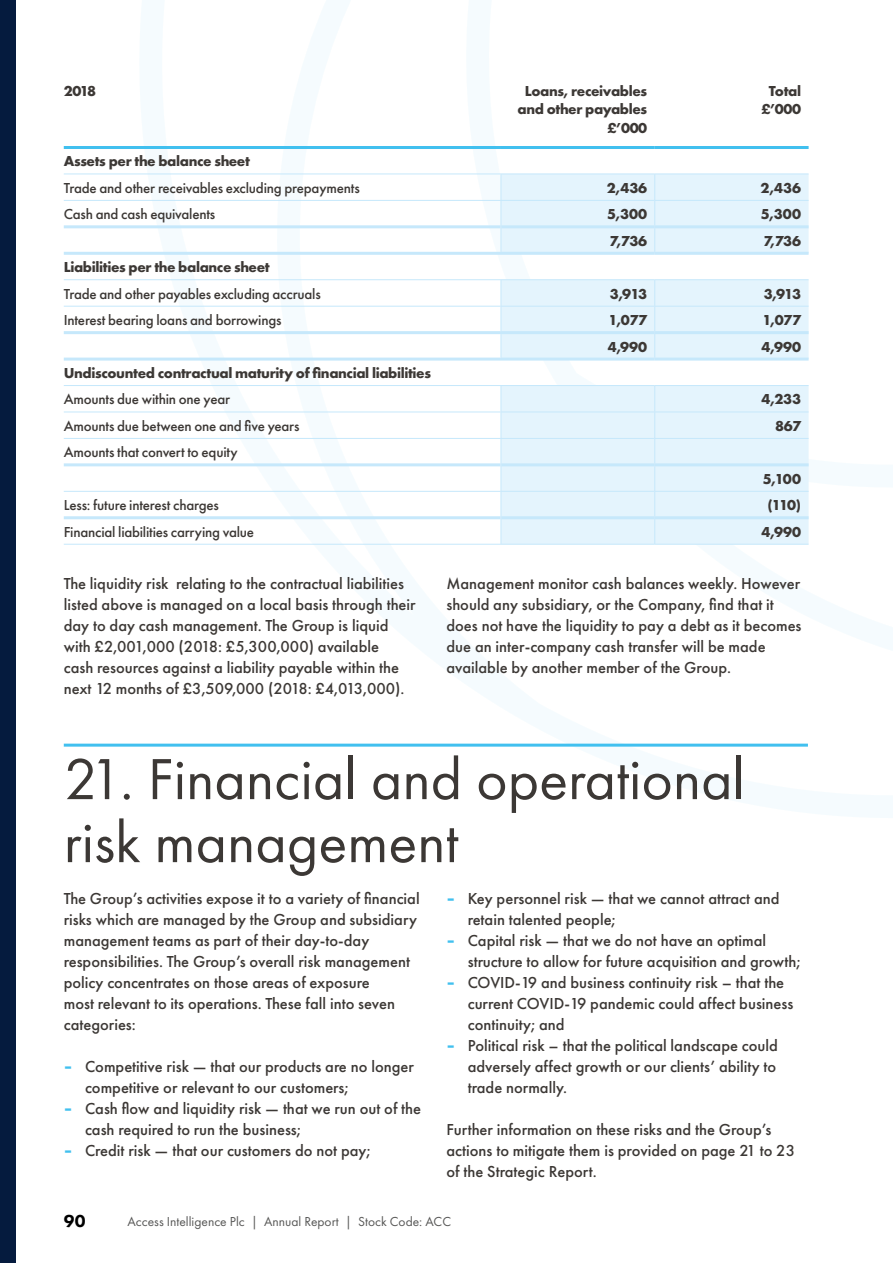
<style>
.page{position:relative;width:893px;height:1263px;background:#fff}
.page>*{position:absolute;margin:0;border:0;box-sizing:border-box;transform-origin:0 0}
.t1{font:60px/63px "Futura PT";color:#3c3835}
.t2{font:800 18px "Futura PT";color:#000}
.t3{font:500 16.5px/21px "Futura PT";color:#3c3835}
.t4{font:500 15px "Futura PT";letter-spacing:-.015em;color:#3c3835}
.t5{font:700 15px/18px "Futura PT";letter-spacing:-.025em;color:#3c3835;text-align:right}
.t6{font:13.5px "Futura PT";color:#575756}
.s1{font-family:"Work Sans";font-weight:700;color:#41c0ef}
</style>
<div class="page">
<svg style="left:126px;top:149px;width:683px;height:595px"></svg>
<div style="left:0;top:0;width:16px;height:1263px;background:#051b3e"></div>
<svg style="left:501px;top:175px;width:308px;height:369px;fill:#e4f4fd"></svg>
<hr style="left:64px;top:200px;width:437px;height:1px;background:#c6e8fb">
<hr style="left:501px;top:200px;width:154px;height:1px;background:#c6e8fb">
<hr style="left:655px;top:200px;width:154px;height:1px;background:#c6e8fb">
<svg style="left:654px;top:175px;width:1px;height:77px"></svg>
<hr style="left:64px;top:306px;width:437px;height:1px;background:#c6e8fb">
<hr style="left:501px;top:306px;width:154px;height:1px;background:#c6e8fb">
<hr style="left:655px;top:306px;width:154px;height:1px;background:#c6e8fb">
<svg style="left:654px;top:280px;width:1px;height:78px"></svg>
<hr style="left:64px;top:412px;width:437px;height:1px;background:#c6e8fb">
<hr style="left:501px;top:412px;width:154px;height:1px;background:#c6e8fb">
<hr style="left:655px;top:412px;width:154px;height:1px;background:#c6e8fb">
<hr style="left:64px;top:438px;width:437px;height:1px;background:#c6e8fb">
<hr style="left:501px;top:438px;width:154px;height:1px;background:#c6e8fb">
<hr style="left:655px;top:438px;width:154px;height:1px;background:#c6e8fb">
<hr style="left:64px;top:491px;width:437px;height:1px;background:#c6e8fb">
<hr style="left:501px;top:491px;width:154px;height:1px;background:#c6e8fb">
<hr style="left:655px;top:491px;width:154px;height:1px;background:#c6e8fb">
<svg style="left:654px;top:386px;width:1px;height:158px"></svg>
<hr style="left:64px;top:225px;width:437px;height:3px;background:#c6e8fb">
<hr style="left:501px;top:225px;width:154px;height:3px;background:#c6e8fb">
<hr style="left:655px;top:225px;width:154px;height:3px;background:#c6e8fb">
<hr style="left:64px;top:463px;width:437px;height:3px;background:#c6e8fb">
<hr style="left:501px;top:463px;width:154px;height:3px;background:#c6e8fb">
<hr style="left:655px;top:463px;width:154px;height:3px;background:#c6e8fb">
<hr style="left:64px;top:516px;width:437px;height:3px;background:#c6e8fb">
<hr style="left:501px;top:516px;width:154px;height:3px;background:#c6e8fb">
<hr style="left:655px;top:516px;width:154px;height:3px;background:#c6e8fb">
<hr style="left:64px;top:544px;width:437px;height:1px;background:#c6e8fb">
<svg style="left:501px;top:175px;width:1px;height:77px"></svg>
<svg style="left:501px;top:280px;width:1px;height:78px"></svg>
<svg style="left:501px;top:386px;width:1px;height:158px"></svg>
<hr style="left:501px;top:544px;width:154px;height:1px;background:#c6e8fb">
<hr style="left:655px;top:544px;width:154px;height:1px;background:#c6e8fb">
<hr style="left:64px;top:146px;width:437px;height:3px;background:#41c0ef">
<hr style="left:501px;top:146px;width:154px;height:3px;background:#41c0ef">
<hr style="left:655px;top:146px;width:154px;height:3px;background:#41c0ef">
<hr style="left:64px;top:174px;width:437px;height:1px;background:#c6e8fb">
<hr style="left:501px;top:174px;width:154px;height:1px;background:#c6e8fb">
<hr style="left:655px;top:174px;width:154px;height:1px;background:#c6e8fb">
<hr style="left:64px;top:331px;width:437px;height:3px;background:#c6e8fb">
<hr style="left:501px;top:331px;width:154px;height:3px;background:#c6e8fb">
<hr style="left:655px;top:331px;width:154px;height:3px;background:#c6e8fb">
<hr style="left:64px;top:252px;width:437px;height:3px;background:#c6e8fb">
<hr style="left:501px;top:252px;width:154px;height:3px;background:#c6e8fb">
<hr style="left:655px;top:252px;width:154px;height:3px;background:#c6e8fb">
<hr style="left:64px;top:358px;width:437px;height:3px;background:#c6e8fb">
<hr style="left:501px;top:358px;width:154px;height:3px;background:#c6e8fb">
<hr style="left:655px;top:358px;width:154px;height:3px;background:#c6e8fb">
<hr style="left:64px;top:385px;width:437px;height:1px;background:#c6e8fb">
<hr style="left:501px;top:385px;width:154px;height:1px;background:#c6e8fb">
<hr style="left:655px;top:385px;width:154px;height:1px;background:#c6e8fb">
<hr style="left:64px;top:279px;width:437px;height:1px;background:#c6e8fb">
<hr style="left:501px;top:279px;width:154px;height:1px;background:#c6e8fb">
<hr style="left:655px;top:279px;width:154px;height:1px;background:#c6e8fb">
<hr style="left:64px;top:744px;width:744px;height:3px;background:#41c0ef">
<p class="t5" style="left:64px;top:82px;width:34px">2018</p>
<p class="t5" style="left:518px;top:82px;width:131px">Loans, receivables and other payables £’000</p>
<p class="t5" style="left:761px;top:82px;width:41px;text-align:center">Total £’000</p>
<p class="t5" style="left:64px;top:152px;width:188px">Assets per the balance sheet</p>
<p class="t4" style="left:64px;top:179px;width:297px">Trade and other receivables excluding prepayments</p>
<p class="t5" style="left:607px;top:178px;width:42px">2,436</p>
<p class="t5" style="left:760px;top:178px;width:42px">2,436</p>
<p class="t4" style="left:64px;top:205px;width:153px">Cash and cash equivalents</p>
<p class="t5" style="left:607px;top:205px;width:42px">5,300</p>
<p class="t5" style="left:761px;top:205px;width:42px">5,300</p>
<p class="t5" style="left:609px;top:231px;width:39px">7,736</p>
<p class="t5" style="left:763px;top:231px;width:39px">7,736</p>
<p class="t5" style="left:64px;top:258px;width:207px">Liabilities per the balance sheet</p>
<p class="t4" style="left:64px;top:285px;width:258px">Trade and other payables excluding accruals</p>
<p class="t5" style="left:610px;top:284px;width:39px">3,913</p>
<p class="t5" style="left:764px;top:284px;width:39px">3,913</p>
<p class="t4" style="left:64px;top:311px;width:219px">Interest bearing loans and borrowings</p>
<p class="t5" style="left:609px;top:311px;width:40px">1,077</p>
<p class="t5" style="left:762px;top:311px;width:40px">1,077</p>
<p class="t5" style="left:608px;top:337px;width:41px">4,990</p>
<p class="t5" style="left:761px;top:337px;width:41px">4,990</p>
<p class="t5" style="left:64px;top:364px;width:369px">Undiscounted contractual maturity of financial liabilities</p>
<p class="t4" style="left:64px;top:390px;width:168px">Amounts due within one year</p>
<p class="t5" style="left:761px;top:390px;width:41px">4,233</p>
<p class="t4" style="left:64px;top:417px;width:237px">Amounts due between one and five years</p>
<p class="t5" style="left:775px;top:416px;width:28px">867</p>
<p class="t4" style="left:64px;top:443px;width:175px">Amounts that convert to equity</p>
<p class="t5" style="left:763px;top:469px;width:40px">5,100</p>
<p class="t4" style="left:64px;top:496px;width:157px">Less: future interest charges</p>
<p class="t5" style="left:768px;top:496px;width:35px">(110)</p>
<p class="t4" style="left:64px;top:523px;width:192px">Financial liabilities carrying value</p>
<p class="t5" style="left:761px;top:522px;width:41px">4,990</p>
<p class="t3" style="left:64px;top:573px;width:353px">The liquidity risk relating to the contractual liabilities listed above is managed on a local basis through their day to day cash management. The Group is liquid with £2,001,000 (2018: £5,300,000) available<br>cash resources against a liability payable within the next 12 months of £3,509,000 (2018: £4,013,000).</p>
<p class="t3" style="left:446px;top:573px;width:357px">Management monitor cash balances weekly. However should any subsidiary, or the Company, find that it does not have the liquidity to pay a debt as it becomes due an inter-company cash transfer will be made available by another member of the Group.</p>
<h1 class="t1" style="left:64px;top:747px;width:683px">21. Financial and operational risk management</h1>
<p class="t3" style="left:64px;top:888px;width:357px">The Group’s activities expose it to a variety of financial risks which are managed by the Group and subsidiary management teams as part of their day-to-day responsibilities. The Group’s overall risk management policy concentrates on those areas of exposure<br>most relevant to its operations. These fall into seven categories:</p>
<p class="t3" style="left:85px;top:1056px;width:330px;text-indent:-21px"><span class="s1">-</span> Competitive risk — that our products are no longer competitive or relevant to our customers;</p>
<p class="t3" style="left:85px;top:1098px;width:338px;text-indent:-21px"><span class="s1">-</span> Cash flow and liquidity risk — that we run out of the cash required to run the business;</p>
<p class="t3" style="left:64px;top:1140px;width:308px"><span class="s1">-</span> Credit risk — that our customers do not pay;</p>
<p class="t3" style="left:468px;top:888px;width:313px;text-indent:-21px"><span class="s1">-</span> Key personnel risk — that we cannot attract and retain talented people;</p>
<p class="t3" style="left:468px;top:930px;width:334px;text-indent:-21px"><span class="s1">-</span> Capital risk — that we do not have an optimal structure to allow for future acquisition and growth;</p>
<p class="t3" style="left:468px;top:972px;width:327px;text-indent:-21px"><span class="s1">-</span> COVID-19 and business continuity risk – that the current COVID-19 pandemic could affect business continuity; and</p>
<p class="t3" style="left:468px;top:1035px;width:312px;text-align:justify;text-indent:-21px"><span class="s1">-</span> Political risk – that the political landscape could adversely affect growth or our clients’ ability to trade normally.</p>
<p class="t3" style="left:446px;top:1119px;width:350px">Further information on these risks and the Group’s actions to mitigate them is provided on page 21 to 23 of the Strategic Report.</p>
<p class="t2" style="left:64px;top:1210px;width:23px">90</p>
<p class="t6" style="left:128px;top:1213px;width:325px">Access Intelligence Plc | Annual Report | Stock Code: ACC</p>
</div>
